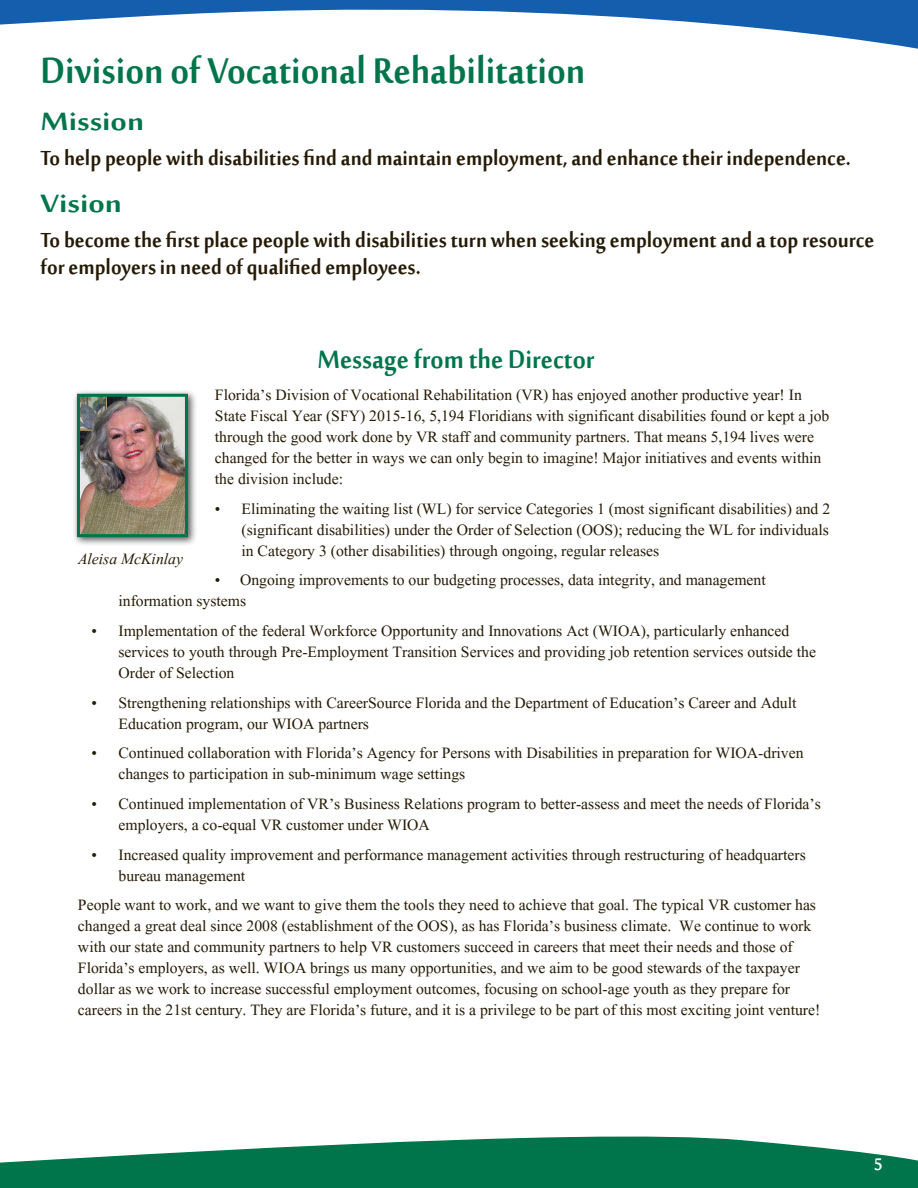
<style>
.page{position:relative;width:918px;height:1188px;background:#fff}
.page>*{position:absolute;margin:0;border:0;box-sizing:border-box;transform-origin:0 0}
.Body{font:700 49.5px "Sakkal Majalla";color:#00754b;scale:.91 1}
.Headline_Style{font:700 34.65px "Sakkal Majalla";color:#00754b;scale:.91 1}
.Body-2{font:700 34.65px "Sakkal Majalla";color:#00754b;scale:1.14 1}
.Body-3{font:700 28.05px/27px "Sakkal Majalla";color:#251a05;scale:.91 1}
.t1{font:700 23.1px "Sakkal Majalla";color:#fff;scale:.91 1}
.Body-4{font:19.5px/21px "Aparajita";color:#251a05}
.Body-5{font:italic 19.5px "Aparajita";color:#251a05}
</style>
<div class="page">
<svg style="left:0;top:0;width:918px;height:49px"></svg>
<svg style="left:0;top:1136px;width:918px;height:52px"></svg>
<div style="left:72px;top:389px;width:126px;height:158px;background:#231f20;opacity:.75"></div>
<img style="left:81px;top:398px;width:103px;height:135px">
<div style="left:77px;top:394px;width:111px;height:143px;border:3px solid #00754b"></div>
<p class="Body" style="left:40px;top:43px;width:600px">Division of Vocational Rehabilitation</p>
<p class="Body-2" style="left:40px;top:102px;width:92px">Mission</p>
<p class="Body-3" style="left:40px;top:147px;width:892px">To help people with disabilities find and maintain employment, and enhance their independence.</p>
<p class="Body-2" style="left:40px;top:184px;width:73px">Vision</p>
<p class="Body-3" style="left:40px;top:229px;width:918px">To become the first place people with disabilities turn when seeking employment and a top resource for employers in need of qualified employees.</p>
<h1 class="Headline_Style" style="left:317px;top:340px;width:306px">Message from the Director</h1>
<p class="Body-4" style="left:215px;top:386px;width:616px">Florida’s Division of Vocational Rehabilitation (VR) has enjoyed another productive year! In State Fiscal Year (SFY) 2015-16, 5,194 Floridians with significant disabilities found or kept a job through the good work done by VR staff and community partners. That means 5,194 lives were changed for the better in ways we can only begin to imagine! Major initiatives and events within the division include:</p>
<p class="Body-4" style="left:242px;top:500px;width:590px;text-align:justify;text-indent:-27px">• Eliminating the waiting list (WL) for service Categories 1 (most significant disabilities) and 2 (significant disabilities) under the Order of Selection (OOS); reducing the WL for individuals in Category 3 (other disabilities) through ongoing, regular releases</p>
<p class="Body-4" style="left:118px;top:572px;width:649px;text-indent:96px">• Ongoing improvements to our budgeting processes, data integrity, and management information systems</p>
<p class="Body-4" style="left:118px;top:622px;width:699px;text-indent:-27px">• Implementation of the federal Workforce Opportunity and Innovations Act (WIOA), particularly enhanced services to youth through Pre-Employment Transition Services and providing job retention services outside the<br>Order of Selection</p>
<p class="Body-4" style="left:118px;top:694px;width:679px;text-indent:-27px">• Strengthening relationships with CareerSource Florida and the Department of Education’s Career and Adult<br>Education program, our WIOA partners</p>
<p class="Body-4" style="left:118px;top:745px;width:687px;text-indent:-27px">• Continued collaboration with Florida’s Agency for Persons with Disabilities in preparation for WIOA-driven changes to participation in sub-minimum wage settings</p>
<p class="Body-4" style="left:118px;top:795px;width:704px;text-indent:-27px">• Continued implementation of VR’s Business Relations program to better-assess and meet the needs of Florida’s employers, a co-equal VR customer under WIOA</p>
<p class="Body-4" style="left:118px;top:846px;width:689px;text-indent:-27px">• Increased quality improvement and performance management activities through restructuring of headquarters bureau management</p>
<p class="Body-4" style="left:78px;top:897px;width:744px">People want to work, and we want to give them the tools they need to achieve that goal. The typical VR customer has changed a great deal since 2008 (establishment of the OOS), as has Florida’s business climate. We continue to work with our state and community partners to help VR customers succeed in careers that meet their needs and those of Florida’s employers, as well. WIOA brings us many opportunities, and we aim to be good stewards of the taxpayer dollar as we work to increase successful employment outcomes, focusing on school-age youth as they prepare for careers in the 21st century. They are Florida’s future, and it is a privilege to be part of this most exciting joint venture!</p>
<p class="Body-5" style="left:78px;top:549px;width:107px">Aleisa McKinlay</p>
<p class="t1" style="left:874px;top:1151px;width:11px">5</p>
</div>
